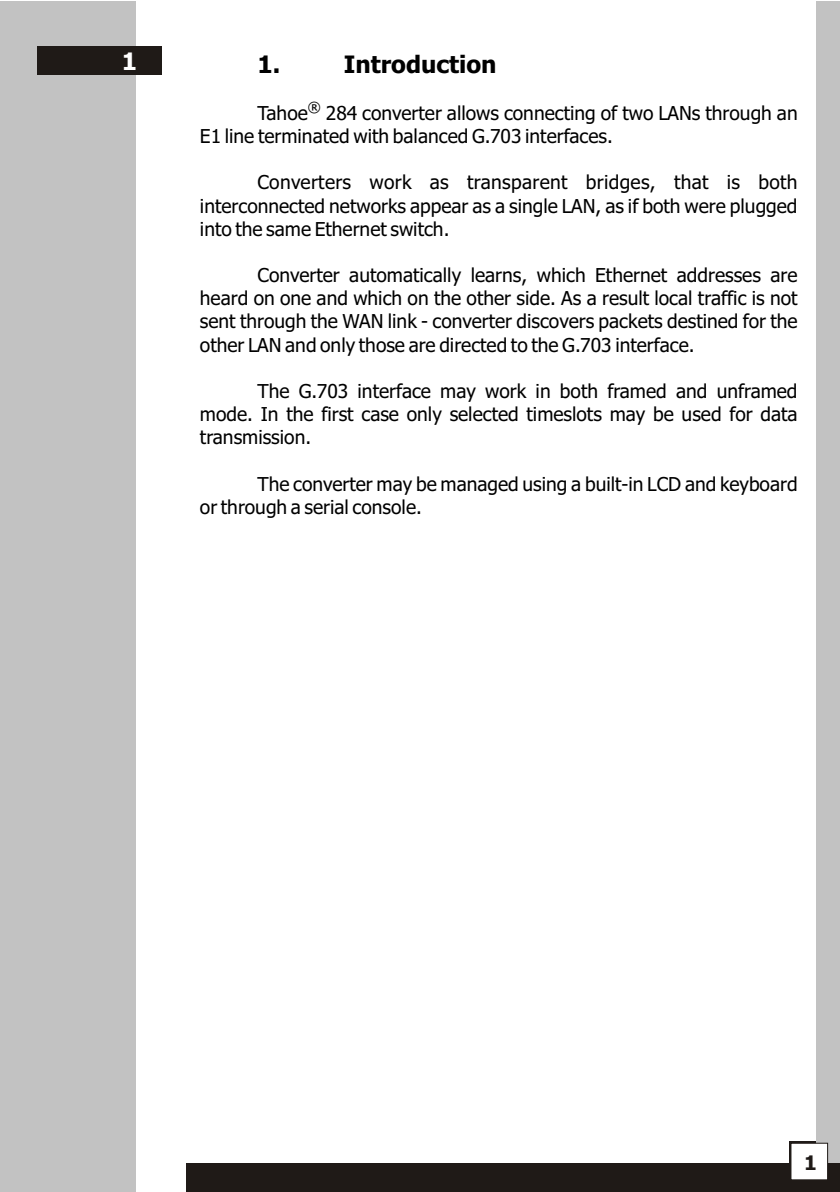
<style>
.page{position:relative;width:840px;height:1192px;background:#fff}
.page>*{position:absolute;margin:0;border:0;box-sizing:border-box;transform-origin:0 0}
.t1{font:700 24px "Tahoma";color:#000}
.t2{font:700 24px "Tahoma";color:#fff}
.t3{font:700 20px "Tahoma";color:#1f1a17}
.t4{font:19.2px/23.2px "Tahoma";color:#000;text-align:justify}
.t5{font:14px "Tahoma";color:#000}
</style>
<div class="page">
<div style="left:789px;top:1141px;width:46px;height:47px;background:#1f1a17"></div>
<div style="left:0;top:1px;width:136px;height:1191px;background:#c2c2c2"></div>
<div style="left:816px;top:1px;width:24px;height:1191px;background:#c2c2c2"></div>
<div style="left:187px;top:1164px;width:653px;height:28px;background:#1f1a17"></div>
<div style="left:791px;top:1143px;width:37px;height:37px;background:#fff;border:1px solid #1f1a17"></div>
<div style="left:38px;top:47px;width:124px;height:28px;background:#1f1a17"></div>
<p class="t2" style="left:122px;top:51px;width:17px">1</p>
<p class="t1" style="left:257px;top:54px;width:24px">1.</p>
<p class="t1" style="left:344px;top:54px;width:154px">Introduction</p>
<p class="t5" style="left:308px;top:101px;width:15px">®</p>
<p class="t4" style="left:200px;top:103px;width:599px;text-indent:58px">Tahoe 284 converter allows connecting of two LANs through an<br>E1 line terminated with balanced G.703 interfaces.</p>
<p class="t4" style="left:200px;top:172px;width:599px;text-indent:58px">Converters work as transparent bridges, that is both interconnected networks appear as a single LAN, as if both were plugged into the same Ethernet switch.</p>
<p class="t4" style="left:200px;top:265px;width:599px;text-indent:58px">Converter automatically learns, which Ethernet addresses are heard on one and which on the other side. As a result local traffic is not sent through the WAN link - converter discovers packets destined for the other LAN and only those are directed to the G.703 interface.</p>
<p class="t4" style="left:200px;top:381px;width:599px;text-indent:58px">The G.703 interface may work in both framed and unframed mode. In the first case only selected timeslots may be used for data transmission.</p>
<p class="t4" style="left:200px;top:474px;width:599px;text-indent:58px">The converter may be managed using a built-in LCD and keyboard or through a serial console.</p>
<p class="t3" style="left:804px;top:1155px;width:14px">1</p>
</div>
